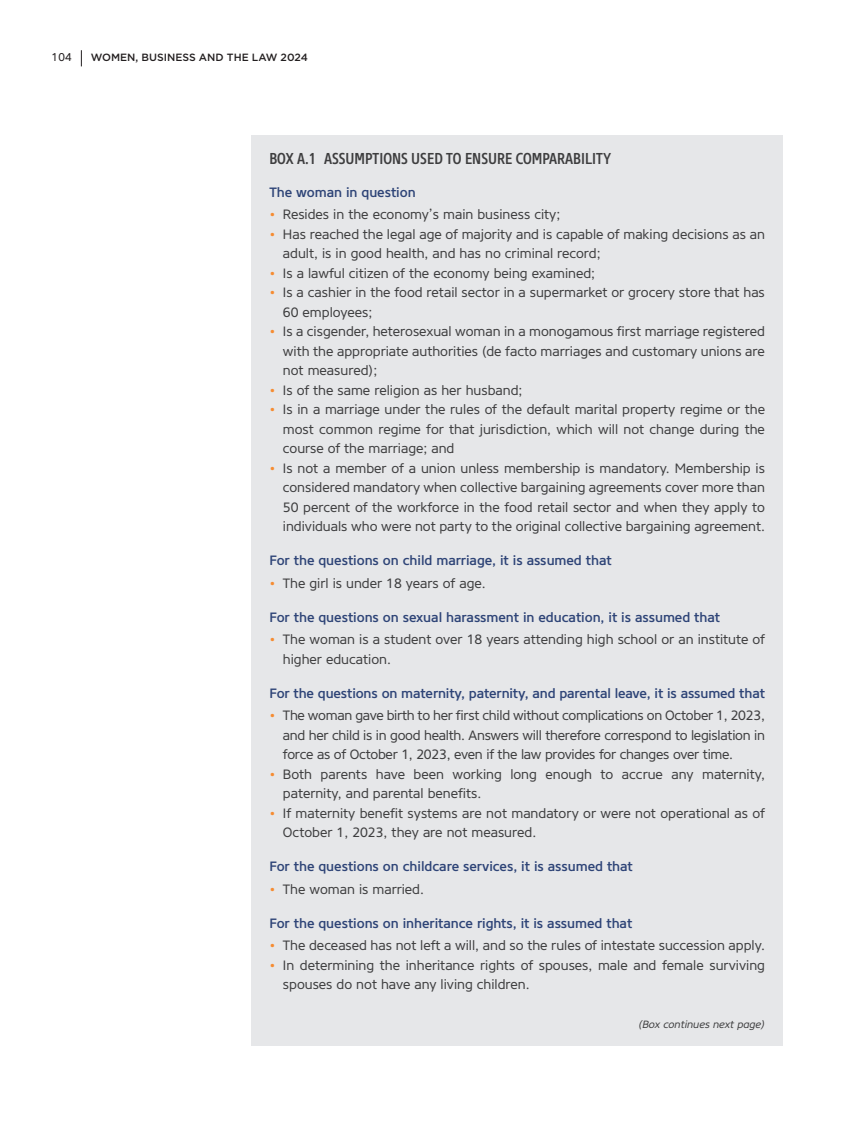
<style>
.page{position:relative;width:864px;height:1134px;background:#fff}
.page>*{position:absolute;margin:0;border:0;box-sizing:border-box;transform-origin:0 0}
.t1{font:500 15.75px "Core Sans N57 Cn";color:#3e3e3f}
.t2{font:13.5px/19.5px "Core Sans N45";color:#3e3e3f}
.t3{font:500 13.5px "Core Sans N55";letter-spacing:-.005em;color:#2e4477}
.t4{font:11.25px "Core Sans N45";color:#231f20}
.t5{font:500 10.5px "Gotham";color:#231f20}
.t6{font:italic 10.5px "Core Sans N45";color:#3e3e3f}
.s1{color:#f68c32}
</style>
<div class="page">
<svg style="left:81px;top:50px;width:1px;height:16px"></svg>
<div style="left:251px;top:135px;width:532px;height:911px;background:#e6e7e9"></div>
<p class="t4" style="left:51px;top:50px;width:22px">104</p>
<p class="t5" style="left:91px;top:51px;width:219px">WOMEN, BUSINESS AND THE LAW 2024</p>
<p class="t1" style="left:269px;top:149px;width:343px">BOX A.1 ASSUMPTIONS USED TO ENSURE COMPARABILITY</p>
<p class="t3" style="left:269px;top:183px;width:148px">The woman in question</p>
<p class="t2" style="left:269px;top:205px;width:292px"><span class="s1">•</span> Resides in the economy’s main business city;</p>
<p class="t2" style="left:283px;top:225px;width:484px;text-indent:-14px"><span class="s1">•</span> Has reached the legal age of majority and is capable of making decisions as an adult, is in good health, and has no criminal record;</p>
<p class="t2" style="left:269px;top:264px;width:327px"><span class="s1">•</span> Is a lawful citizen of the economy being examined;</p>
<p class="t2" style="left:283px;top:283px;width:484px;text-indent:-14px"><span class="s1">•</span> Is a cashier in the food retail sector in a supermarket or grocery store that has<br>60 employees;</p>
<p class="t2" style="left:283px;top:322px;width:484px;text-align:justify;text-indent:-14px"><span class="s1">•</span> Is a cisgender, heterosexual woman in a monogamous first marriage registered with the appropriate authorities (de facto marriages and customary unions are not measured);</p>
<p class="t2" style="left:269px;top:381px;width:255px"><span class="s1">•</span> Is of the same religion as her husband;</p>
<p class="t2" style="left:283px;top:400px;width:484px;text-align:justify;text-indent:-14px"><span class="s1">•</span> Is in a marriage under the rules of the default marital property regime or the most common regime for that jurisdiction, which will not change during the course of the marriage; and</p>
<p class="t2" style="left:283px;top:459px;width:484px;text-align:justify;text-indent:-14px"><span class="s1">•</span> Is not a member of a union unless membership is mandatory. Membership is considered mandatory when collective bargaining agreements cover more than 50 percent of the workforce in the food retail sector and when they apply to individuals who were not party to the original collective bargaining agreement.</p>
<p class="t3" style="left:269px;top:552px;width:344px">For the questions on child marriage, it is assumed that</p>
<p class="t2" style="left:269px;top:573px;width:218px"><span class="s1">•</span> The girl is under 18 years of age.</p>
<p class="t3" style="left:269px;top:608px;width:452px">For the questions on sexual harassment in education, it is assumed that</p>
<p class="t2" style="left:283px;top:630px;width:484px;text-indent:-14px"><span class="s1">•</span> The woman is a student over 18 years attending high school or an institute of higher education.</p>
<p class="t3" style="left:269px;top:684px;width:497px">For the questions on maternity, paternity, and parental leave, it is assumed that</p>
<p class="t2" style="left:283px;top:706px;width:484px;text-align:justify;text-indent:-14px"><span class="s1">•</span> The woman gave birth to her first child without complications on October 1, 2023, and her child is in good health. Answers will therefore correspond to legislation in force as of October 1, 2023, even if the law provides for changes over time.</p>
<p class="t2" style="left:283px;top:764px;width:484px;text-indent:-14px"><span class="s1">•</span> Both parents have been working long enough to accrue any maternity, paternity, and parental benefits.</p>
<p class="t2" style="left:283px;top:803px;width:484px;text-indent:-14px"><span class="s1">•</span> If maternity benefit systems are not mandatory or were not operational as of<br>October 1, 2023, they are not measured.</p>
<p class="t3" style="left:269px;top:858px;width:365px">For the questions on childcare services, it is assumed that</p>
<p class="t2" style="left:269px;top:879px;width:156px"><span class="s1">•</span> The woman is married.</p>
<p class="t3" style="left:269px;top:914px;width:364px">For the questions on inheritance rights, it is assumed that</p>
<p class="t2" style="left:269px;top:936px;width:497px"><span class="s1">•</span> The deceased has not left a will, and so the rules of intestate succession apply.</p>
<p class="t2" style="left:283px;top:955px;width:484px;text-indent:-14px"><span class="s1">•</span> In determining the inheritance rights of spouses, male and female surviving spouses do not have any living children.</p>
<p class="t6" style="left:639px;top:1017px;width:128px">(Box continues next page)</p>
</div>
